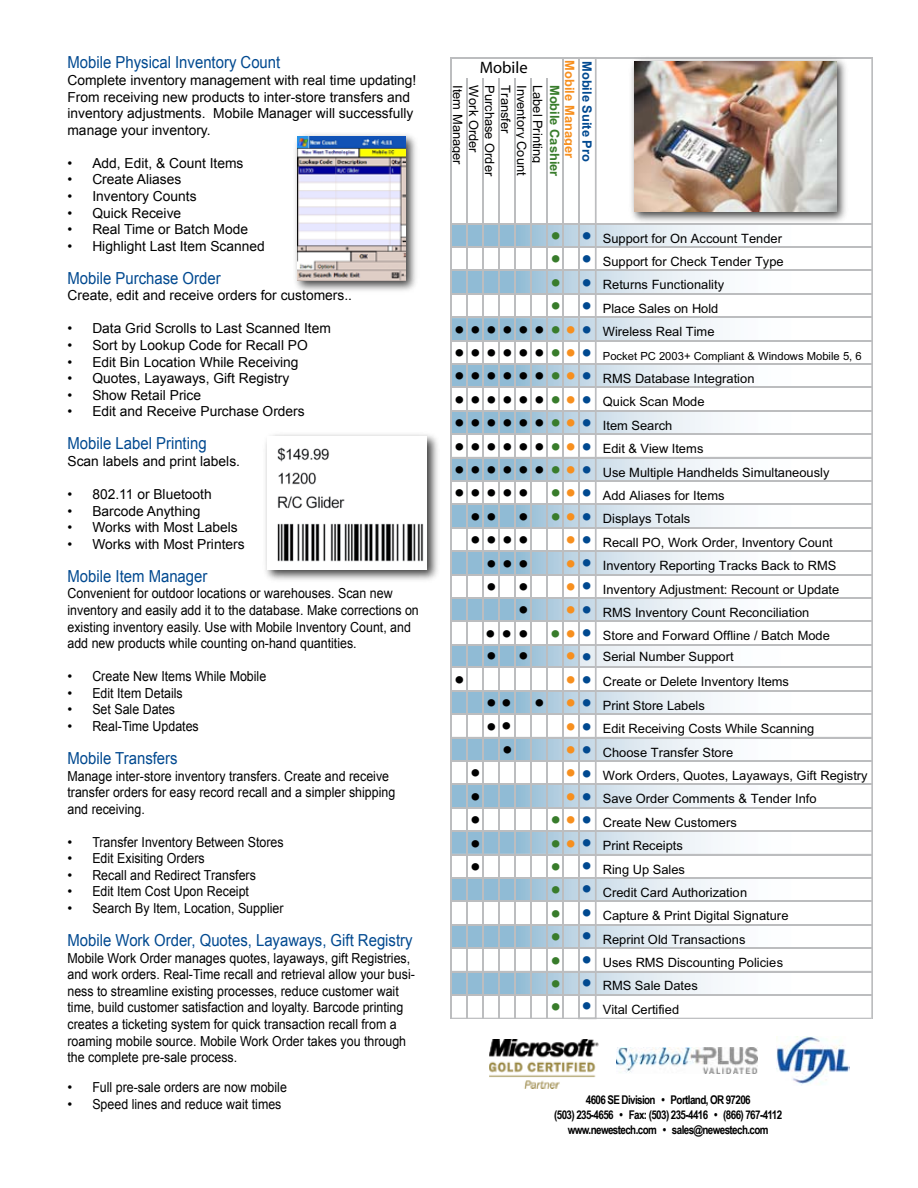
<style>
.page{position:relative;width:918px;height:1188px;background:#fff}
.page>*{position:absolute;margin:0;border:0;box-sizing:border-box;transform-origin:0 0}
.t1{font:16.5px "Arial";color:#004990;scale:.9 1}
.t2{font:16.5px "Myriad";color:#000}
.t3{font:13.8px/16.5px "Arial";color:#000;scale:.9 1}
.t4{font:13.8px/16.5px "Arial";color:#000}
.t5{font:12.9px/23.4px "Arial";color:#000}
.t6{font:700 12.9px "Arial";color:#004990}
.t7{font:700 12.9px "Arial";color:#387c2b}
.t8{font:700 12.9px "Arial";color:#f78f1e}
.t9{font:700 12px/15px "Arial Narrow";letter-spacing:-.05em;color:#000;text-align:center}
.t10{font:11.25px "Arial";color:#000}
</style>
<div class="page">
<img style="left:777px;top:1037px;width:72px;height:48px">
<img style="left:617px;top:1048px;width:141px;height:26px">
<img style="left:489px;top:1040px;width:110px;height:49px">
<div style="left:293px;top:132px;width:127px;height:163px;background:#000;opacity:.75"></div>
<img style="left:297px;top:136px;width:108px;height:144px">
<div style="left:263px;top:432px;width:177px;height:151px;background:#000;opacity:.75"></div>
<img style="left:268px;top:436px;width:159px;height:134px">
<svg style="left:450px;top:57px;width:423px;height:962px"></svg>
<p class="t1" style="left:68px;top:52px;width:238px">Mobile Physical Inventory Count</p>
<p class="t4" style="left:68px;top:72px;width:350px">Complete inventory management with real time updating!<br>From receiving new products to inter-store transfers and inventory adjustments. Mobile Manager will successfully manage your inventory.</p>
<p class="t4" style="left:92px;top:155px;width:174px">Add, Edit, &amp; Count Items<br>Create Aliases<br>Inventory Counts<br>Quick Receive<br>Real Time or Batch Mode<br>Highlight Last Item Scanned</p>
<p class="t1" style="left:68px;top:267px;width:172px">Mobile Purchase Order</p>
<p class="t4" style="left:68px;top:287px;width:286px">Create, edit and receive orders for customers..</p>
<p class="t4" style="left:92px;top:320px;width:240px">Data Grid Scrolls to Last Scanned Item<br>Sort by Lookup Code for Recall PO<br>Edit Bin Location While Receiving<br>Quotes, Layaways, Gift Registry<br>Show Retail Price<br>Edit and Receive Purchase Orders</p>
<p class="t1" style="left:68px;top:433px;width:156px">Mobile Label Printing</p>
<p class="t4" style="left:68px;top:453px;width:174px">Scan labels and print labels.</p>
<p class="t4" style="left:92px;top:486px;width:154px">802.11 or Bluetooth<br>Barcode Anything<br>Works with Most Labels<br>Works with Most Printers</p>
<p class="t1" style="left:68px;top:565px;width:157px">Mobile Item Manager</p>
<p class="t3" style="left:68px;top:585px;width:392px">Convenient for outdoor locations or warehouses. Scan new inventory and easily add it to the database. Make corrections on existing inventory easily. Use with Mobile Inventory Count, and add new products while counting on-hand quantities.</p>
<p class="t3" style="left:92px;top:668px;width:195px">Create New Items While Mobile<br>Edit Item Details<br>Set Sale Dates<br>Real-Time Updates</p>
<p class="t1" style="left:68px;top:747px;width:124px">Mobile Transfers</p>
<p class="t3" style="left:68px;top:768px;width:366px">Manage inter-store inventory transfers. Create and receive transfer orders for easy record recall and a simpler shipping and receiving.</p>
<p class="t3" style="left:92px;top:834px;width:214px">Transfer Inventory Between Stores<br>Edit Exisiting Orders<br>Recall and Redirect Transfers<br>Edit Item Cost Upon Receipt<br>Search By Item, Location, Supplier</p>
<p class="t1" style="left:68px;top:930px;width:385px">Mobile Work Order, Quotes, Layaways, Gift Registry</p>
<p class="t3" style="left:68px;top:950px;width:388px">Mobile Work Order manages quotes, layaways, gift Registries, and work orders. Real-Time recall and retrieval allow your busi&shy;ness to streamline existing processes, reduce customer wait time, build customer satisfaction and loyalty. Barcode printing creates a ticketing system for quick transaction recall from a roaming mobile source. Mobile Work Order takes you through the complete pre-sale process.</p>
<p class="t3" style="left:92px;top:1079px;width:218px">Full pre-sale orders are now mobile<br>Speed lines and reduce wait times</p>
<p class="t8" style="left:578px;top:60px;width:99px;rotate:90deg">Mobile Manager</p>
<p class="t2" style="left:480px;top:59px;width:49px">Mobile</p>
<p class="t6" style="left:595px;top:61px;width:103px;rotate:90deg">Mobile Suite Pro</p>
<p class="t5" style="left:546px;top:85px;width:93px;line-height:16px;rotate:90deg">Label Printing<br>Inventory Count<br>Transfer<br>Purchase Order<br>Work Order<br>Item Manager</p>
<p class="t7" style="left:563px;top:85px;width:93px;rotate:90deg">Mobile Cashier</p>
<p class="t4" style="left:68px;top:155px;width:6px;text-align:justify">• • • • • •</p>
<p class="t5" style="left:603px;top:227px;width:182px">Support for On Account Tender<br>Support for Check Tender Type<br>Returns Functionality<br>Place Sales on Hold<br>Wireless Real Time</p>
<p class="t10" style="left:603px;top:348px;width:260px">Pocket PC 2003+ Compliant &amp; Windows Mobile 5, 6</p>
<p class="t5" style="left:603px;top:367px;width:238px">RMS Database Integration<br>Quick Scan Mode<br>Item Search<br>Edit &amp; View Items<br>Use Multiple Handhelds Simultaneously<br>Add Aliases for Items<br>Displays Totals<br>Recall PO, Work Order, Inventory Count<br>Inventory Reporting Tracks Back to RMS<br>Inventory Adjustment: Recount or Update<br>RMS Inventory Count Reconciliation<br>Store and Forward Offline / Batch Mode</p>
<p class="t5" style="left:603px;top:644px;width:188px;line-height:25.5px">Serial Number Support<br>Create or Delete Inventory Items</p>
<p class="t5" style="left:603px;top:694px;width:266px">Print Store Labels<br>Edit Receiving Costs While Scanning<br>Choose Transfer Store<br>Work Orders, Quotes, Layaways, Gift Registry<br>Save Order Comments &amp; Tender Info<br>Create New Customers<br>Print Receipts<br>Ring Up Sales<br>Credit Card Authorization<br>Capture &amp; Print Digital Signature<br>Reprint Old Transactions<br>Uses RMS Discounting Policies<br>RMS Sale Dates<br>Vital Certified</p>
<p class="t4" style="left:68px;top:320px;width:6px;text-align:justify">• • • • • •</p>
<p class="t4" style="left:68px;top:486px;width:6px;text-align:justify">• • • •</p>
<p class="t4" style="left:68px;top:668px;width:6px;text-align:justify">• • • •</p>
<p class="t4" style="left:68px;top:834px;width:6px;text-align:justify">• • • • •</p>
<p class="t4" style="left:68px;top:1079px;width:6px">• •</p>
<p class="t9" style="left:554px;top:1091px;width:229px">4606 SE Division • Portland, OR 97206<br>(503) 235-4656 • Fax: (503) 235-4416 • (866) 767-4112 www.newestech.com • sales@newestech.com</p>
</div>
